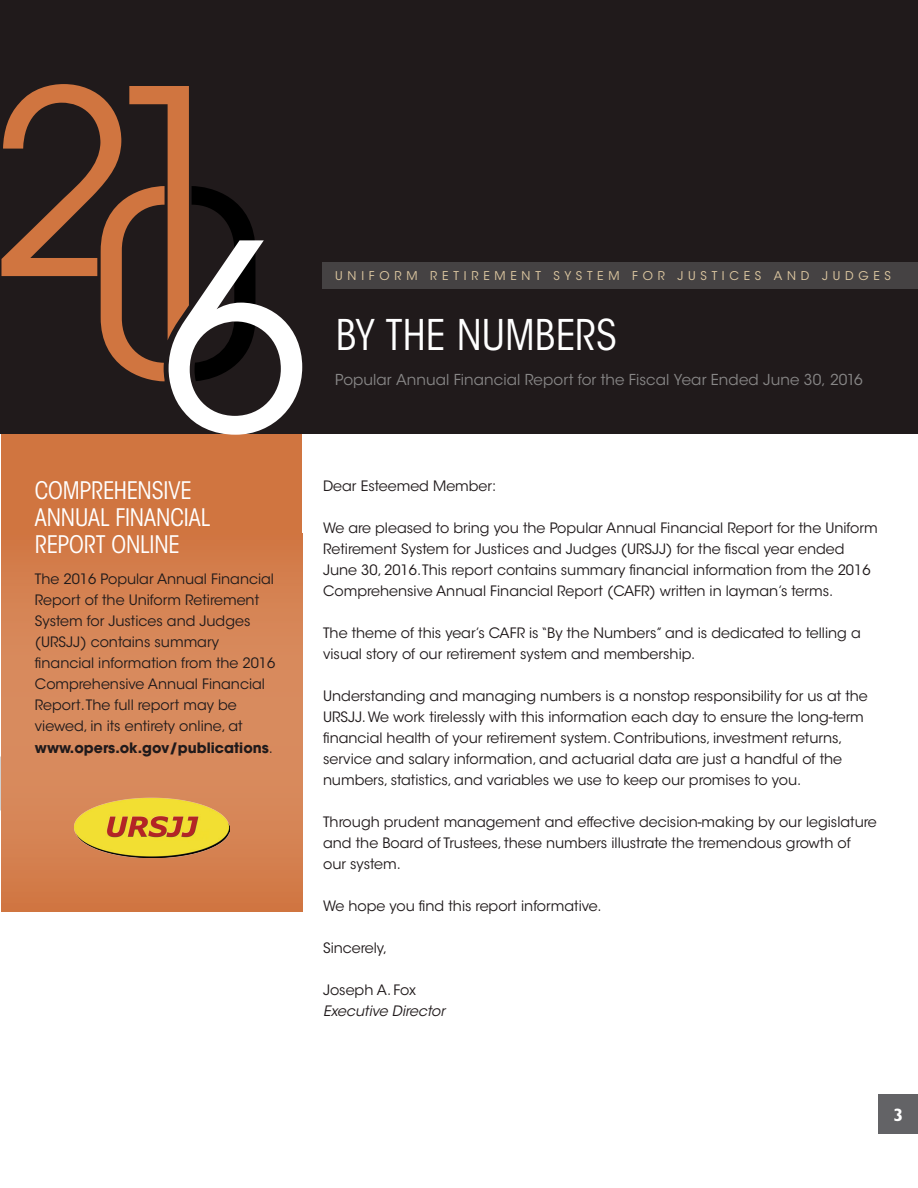
<style>
.page{position:relative;width:918px;height:1188px;background:#fff}
.page>*{position:absolute;margin:0;border:0;box-sizing:border-box;transform-origin:0 0}
.t1{font:condensed 42px "ITC Avant Garde Std";color:#fff}
.t2{font:condensed 24px/27px "ITC Avant Garde Std";letter-spacing:-.005em;color:#fff}
.Page_Number{font:700 18px "Gill Sans Std";color:#fff}
.t3{font:15px "ITC Avant Garde Std";letter-spacing:.005em;color:#888787}
.t4{font:14.25px/21px "ITC Avant Garde Std";color:#201a1b}
.t5{font:italic 14.25px/21px "ITC Avant Garde Std";color:#201a1b}
.t6{font:12px "ITC Avant Garde Std";letter-spacing:.395em;color:#dfc9a2}
.s1{font-weight:700}
.s2{font-style:normal}
</style>
<div class="page">
<div style="left:879px;top:1095px;width:39px;height:39px;background:#636366"></div>
<svg style="left:2px;top:535px;width:300px;height:376px;background:#d58454"></svg>
<div style="left:2px;top:433px;width:300px;height:102px;background:#d07540"></div>
<img style="left:74px;top:797px;width:156px;height:60px">
<div style="left:0;top:0;width:918px;height:434px;background:#201a1b"></div>
<div style="left:323px;top:262px;width:595px;height:27px;background:#454243"></div>
<svg style="left:2px;top:84px;width:300px;height:351px"></svg>
<p class="t2" style="left:35px;top:477px;width:177px">COMPREHENSIVE<br>ANNUAL FINANCIAL<br>REPORT ONLINE</p>
<p class="t4" style="left:35px;top:569px;width:242px">The 2016 Popular Annual Financial<br>Report of the Uniform Retirement<br>System for Justices and Judges (URSJJ) contains summary financial information from the 2016<br>Comprehensive Annual Financial<br>Report. The full report may be viewed, in its entirety online, at <span class="s1">www.opers.ok.gov/publications</span>.</p>
<p class="t6" style="left:335px;top:268px;width:557px">UNIFORM RETIREMENT SYSTEM FOR JUSTICES AND JUDGES</p>
<p class="t1" style="left:336px;top:309px;width:283px">BY THE NUMBERS</p>
<p class="t3" style="left:335px;top:370px;width:529px">Popular Annual Financial Report for the Fiscal Year Ended June 30, 2016</p>
<p class="t4" style="left:323px;top:476px;width:175px">Dear Esteemed Member:</p>
<p class="t4" style="left:323px;top:518px;width:556px">We are pleased to bring you the Popular Annual Financial Report for the Uniform Retirement System for Justices and Judges (URSJJ) for the fiscal year ended June 30, 2016. This report contains summary financial information from the 2016<br>Comprehensive Annual Financial Report (CAFR) written in layman’s terms.</p>
<p class="t4" style="left:323px;top:623px;width:539px">The theme of this year’s CAFR is “By the Numbers” and is dedicated to telling a visual story of our retirement system and membership.</p>
<p class="t4" style="left:323px;top:686px;width:546px">Understanding and managing numbers is a nonstop responsibility for us at the URSJJ. We work tirelessly with this information each day to ensure the long-term financial health of your retirement system. Contributions, investment returns, service and salary information, and actuarial data are just a handful of the numbers, statistics, and variables we use to keep our promises to you.</p>
<p class="t4" style="left:323px;top:812px;width:555px">Through prudent management and effective decision-making by our legislature and the Board of Trustees, these numbers illustrate the tremendous growth of our system.</p>
<p class="t4" style="left:323px;top:896px;width:280px">We hope you find this report informative.</p>
<p class="t4" style="left:323px;top:938px;width:66px">Sincerely,</p>
<p class="t5" style="left:323px;top:980px;width:124px"><span class="s2">Joseph A. Fox<br></span>Executive Director</p>
<p class="Page_Number" style="left:893px;top:1104px;width:11px">3</p>
</div>
